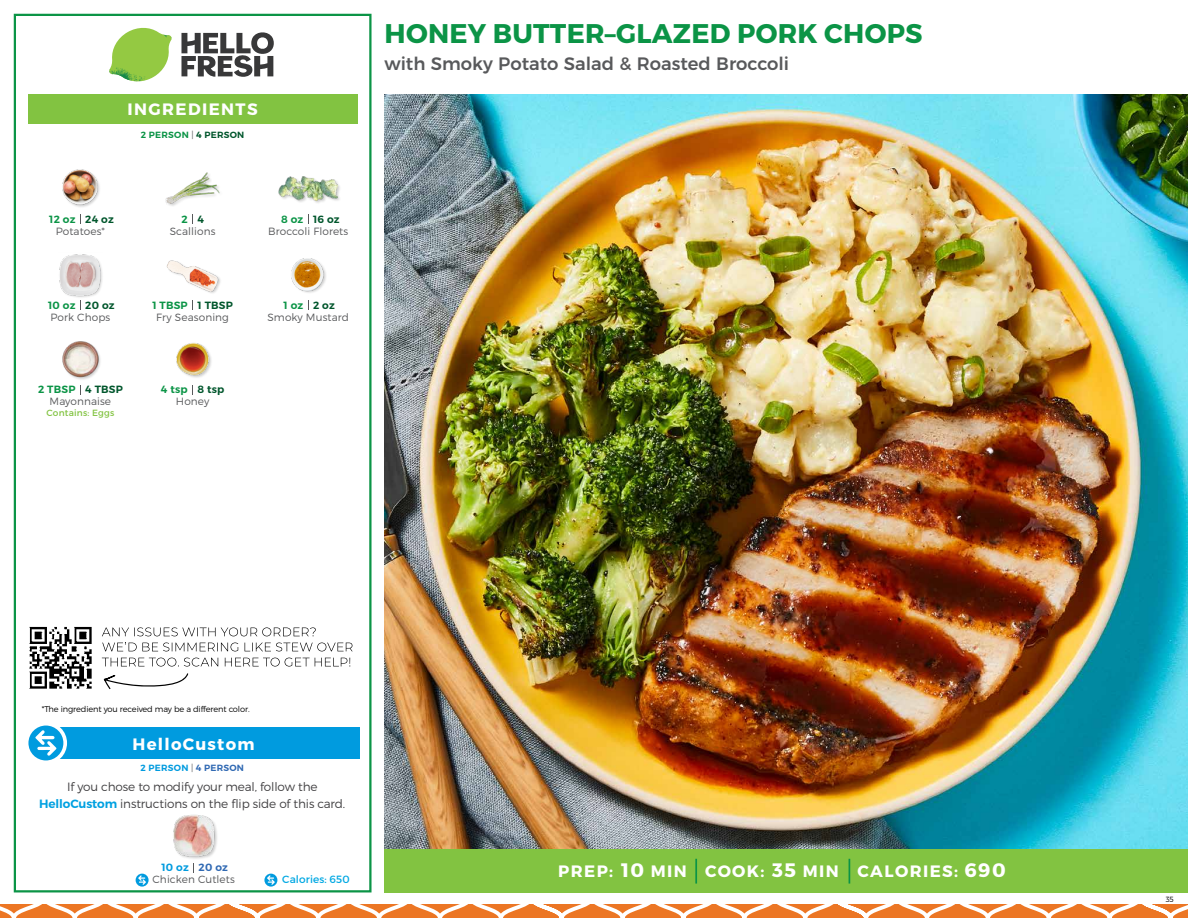
<style>
.page{position:relative;width:1188px;height:918px;background:#fff}
.page>*{position:absolute;margin:0;border:0;box-sizing:border-box;transform-origin:0 0}
.t1{font:700 27px "Montserrat";letter-spacing:.01em;color:#0b9446}
.t2{font:500 18px "Montserrat";color:#58595b}
.t3{font:700 16.5px "Montserrat";letter-spacing:.085em;color:#fff}
.t4{font:300 12px/16.5px "Montserrat";letter-spacing:-.01em;color:#414042;text-align:center}
.t5{font:300 10.5px "Montserrat";letter-spacing:.01em;color:#58595b}
.t6{font:600 10.5px "Montserrat";letter-spacing:.02em;color:#00562c}
.t7{font:600 10.5px "Montserrat";letter-spacing:.02em;color:#0b9446}
.t8{font:10.5px "Montserrat";letter-spacing:.01em;color:#00a8e3}
.t9{font:600 10.5px "Montserrat";letter-spacing:.02em;color:#009bdf}
.t10{font:600 9px "Montserrat";letter-spacing:.03em;color:#0b9446}
.t11{font:600 9px "Montserrat";letter-spacing:.03em;color:#009bdf}
.t12{font:9px "Montserrat";letter-spacing:.025em;color:#82c341}
.t13{font:300 8.25px "Montserrat";letter-spacing:-.015em;color:#000}
.t14{font:300 7.5px "Montserrat";color:#000}
.s1{font-weight:300;color:#58595b}
.s2{color:#00562c}
.s3{font-weight:600;color:#00a1e1}
.s4{color:#3069b3}
.s5{font-size:19.5px}
</style>
<div class="page">
<svg style="left:0;top:904px;width:1188px;height:14px"></svg>
<div style="left:384px;top:849px;width:804px;height:43px;background:#82c341"></div>
<svg style="left:181px;top:32px;width:93px;height:45px"></svg>
<svg style="left:114px;top:28px;width:55px;height:36px"></svg>
<img style="left:143px;top:28px;width:29px;height:24px">
<img style="left:112px;top:48px;width:54px;height:10px">
<img style="left:109px;top:52px;width:55px;height:30px">
<img style="left:142px;top:58px;width:24px;height:23px">
<div style="left:28px;top:94px;width:330px;height:30px;background:#82c341"></div>
<div style="left:14px;top:14px;width:358px;height:878px;border:2px solid #0b9446"></div>
<img style="left:384px;top:94px;width:804px;height:755px">
<img style="left:166px;top:260px;width:55px;height:33px">
<img style="left:291px;top:258px;width:35px;height:35px">
<img style="left:165px;top:172px;width:55px;height:34px">
<div style="left:278px;top:176px;width:63px;height:29px;background:#000;opacity:.2"></div>
<img style="left:279px;top:176px;width:59px;height:29px">
<div style="left:59px;top:255px;width:45px;height:44px;background:#000;opacity:.2"></div>
<img style="left:59px;top:254px;width:45px;height:42px">
<img style="left:62px;top:169px;width:38px;height:38px">
<img style="left:176px;top:343px;width:36px;height:35px">
<img style="left:62px;top:341px;width:39px;height:39px">
<div style="left:173px;top:815px;width:45px;height:45px;background:#000;opacity:.2"></div>
<img style="left:173px;top:814px;width:45px;height:44px">
<div style="left:33px;top:727px;width:327px;height:32px;background:#009bdf"></div>
<svg style="left:25px;top:722px;width:42px;height:42px"></svg>
<div style="left:28px;top:726px;width:35px;height:34px;background:#009bdf;border-radius:50%"></div>
<svg style="left:35px;top:730px;width:22px;height:26px"></svg>
<svg style="left:136px;top:874px;width:13px;height:13px"></svg>
<svg style="left:138px;top:875px;width:8px;height:10px"></svg>
<hr style="left:695px;top:859px;width:2px;height:25px;background:#0b9446">
<svg style="left:849px;top:859px;width:1px;height:25px"></svg>
<img style="left:29px;top:626px;width:63px;height:63px">
<svg style="left:104px;top:673px;width:84px;height:16px"></svg>
<svg style="left:102px;top:658px;width:248px;height:9px"></svg>
<svg style="left:102px;top:642px;width:251px;height:9px"></svg>
<svg style="left:102px;top:627px;width:214px;height:9px"></svg>
<svg style="left:264px;top:874px;width:13px;height:13px"></svg>
<svg style="left:267px;top:875px;width:8px;height:10px"></svg>
<h3 class="t3" style="left:128px;top:99px;width:132px">INGREDIENTS</h3>
<p class="t10" style="left:141px;top:129px;width:105px">2 PERSON <span class="s1">|</span> <span class="s2">4 PERSON</span></p>
<p class="t7" style="left:49px;top:212px;width:28px">12 oz</p>
<p class="t6" style="left:85px;top:212px;width:30px">24 oz</p>
<p class="t6" style="left:198px;top:212px;width:8px">4</p>
<p class="t6" style="left:313px;top:212px;width:28px">16 oz</p>
<p class="t7" style="left:182px;top:212px;width:8px">2</p>
<p class="t7" style="left:281px;top:212px;width:24px">8 oz</p>
<p class="t5" style="left:56px;top:224px;width:51px">Potatoes*</p>
<p class="t5" style="left:170px;top:224px;width:47px">Scallions</p>
<p class="t5" style="left:268px;top:224px;width:82px">Broccoli Florets</p>
<p class="t7" style="left:48px;top:299px;width:29px">10 oz</p>
<p class="t6" style="left:85px;top:299px;width:31px">20 oz</p>
<p class="t6" style="left:198px;top:299px;width:37px">1 TBSP</p>
<p class="t6" style="left:313px;top:299px;width:23px">2 oz</p>
<p class="t7" style="left:152px;top:299px;width:37px">1 TBSP</p>
<p class="t7" style="left:284px;top:299px;width:21px">1 oz</p>
<p class="t5" style="left:50px;top:311px;width:61px">Pork Chops</p>
<p class="t5" style="left:156px;top:311px;width:74px">Fry Seasoning</p>
<p class="t5" style="left:267px;top:311px;width:83px">Smoky Mustard</p>
<p class="t7" style="left:38px;top:383px;width:39px">2 TBSP</p>
<p class="t6" style="left:85px;top:383px;width:39px">4 TBSP</p>
<p class="t7" style="left:161px;top:383px;width:28px">4 tsp</p>
<p class="t6" style="left:198px;top:383px;width:28px">8 tsp</p>
<p class="t5" style="left:50px;top:395px;width:63px">Mayonnaise</p>
<p class="t12" style="left:46px;top:407px;width:70px">Contains: Eggs</p>
<p class="t5" style="left:176px;top:395px;width:35px">Honey</p>
<h1 class="t1" style="left:385px;top:17px;width:540px">HONEY BUTTER–GLAZED PORK CHOPS</h1>
<h2 class="t2" style="left:384px;top:49px;width:406px">with Smoky Potato Salad &amp; Roasted Broccoli</h2>
<p class="t13" style="left:42px;top:704px;width:209px">*The ingredient you received may be a different color.</p>
<h3 class="t3" style="left:133px;top:734px;width:123px">HelloCustom</h3>
<p class="t4" style="left:39px;top:778px;width:308px">If you chose to modify your meal, follow the<br><span class="s3">HelloCustom</span> instructions on the flip side of this card.</p>
<p class="t11" style="left:141px;top:763px;width:105px">2 PERSON <span class="s1">|</span> <span class="s4">4 PERSON</span></p>
<p class="t9" style="left:162px;top:861px;width:68px">10 oz <span class="s4">20 oz</span></p>
<p class="t5" style="left:153px;top:873px;width:84px">Chicken Cutlets</p>
<p class="t8" style="left:282px;top:873px;width:69px">Calories: 650</p>
<h3 class="t3" style="left:558px;top:861px;width:449px">PREP: <span class="s5">10</span> MIN COOK: <span class="s5">35</span> MIN CALORIES: <span class="s5">690</span></h3>
<p class="t14" style="left:1166px;top:895px;width:10px">35</p>
</div>
